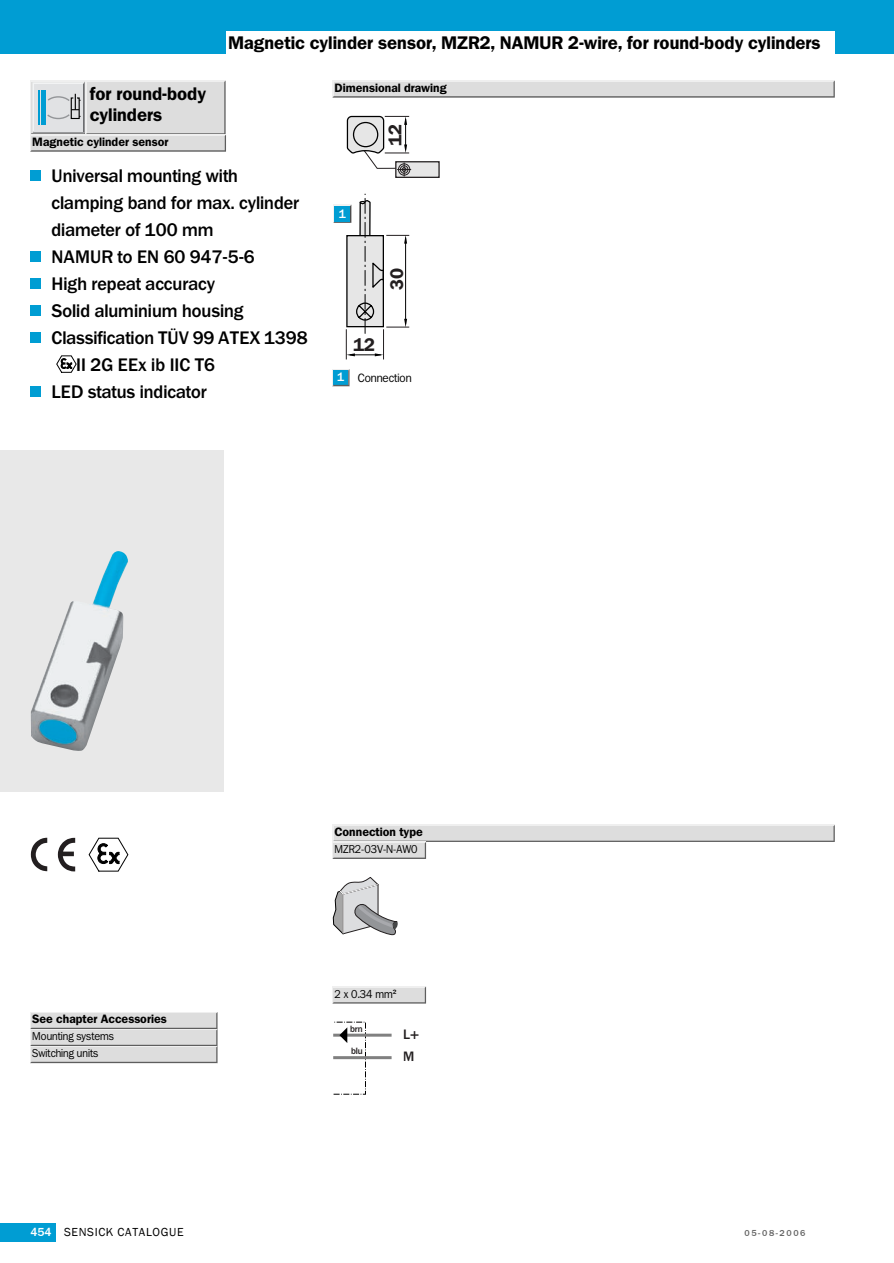
<style>
.page{position:relative;width:894px;height:1263px;background:#fff}
.page>*{position:absolute;margin:0;border:0;box-sizing:border-box;transform-origin:0 0}
.t1{font:500 18px "Franklin ITCBQ";color:#000}
.t2{font:600 18px/21px "Franklin ITCBQ";color:#000}
.t3{font:600 18px "Franklin ITCBQ";color:#231f20}
.t4{font:500 13.5px/22.2px "Franklin ITCBQ";color:#231f20}
.t5{font:600 12px "Franklin ITCBQ";color:#000}
.t6{font:12px "SICK Franklin";letter-spacing:.055em;color:#000}
.t7{font:12px "Franklin ITCBQ";letter-spacing:-.005em;color:#000;scale:.95 1}
.t8{font:500 12px "Franklin ITCBQ";color:#fff}
.t9{font:11.4px/17px "Franklin ITCBQ";color:#000;scale:.94 1}
.t10{font:500 9px "SICK Franklin";letter-spacing:.175em;color:#656565}
.t11{font:500 9px "Franklin ITCBQ";color:#231f20}
.s1{font-weight:500;color:#fff}
.s2{font-family:"Arial"}
</style>
<div class="page">
<div style="left:0;top:0;width:893px;height:54px;background:#009dd3"></div>
<div style="left:0;top:1223px;width:56px;height:18px;background:#009dd3"></div>
<div style="left:226px;top:32px;width:608px;height:25px;background:#fff"></div>
<svg style="left:30px;top:81px;width:196px;height:71px;background:#d3d6d8"></svg>
<div style="left:30px;top:170px;width:11px;height:11px;background:#009dd3"></div>
<div style="left:30px;top:251px;width:11px;height:11px;background:#009dd3"></div>
<div style="left:30px;top:278px;width:11px;height:11px;background:#009dd3"></div>
<div style="left:30px;top:305px;width:11px;height:11px;background:#009dd3"></div>
<div style="left:30px;top:332px;width:11px;height:11px;background:#009dd3"></div>
<div style="left:30px;top:386px;width:11px;height:11px;background:#009dd3"></div>
<div style="left:0;top:450px;width:224px;height:342px;background:#e8e8e8"></div>
<img style="left:31px;top:551px;width:97px;height:200px">
<svg style="left:31px;top:838px;width:44px;height:33px"></svg>
<svg style="left:89px;top:838px;width:39px;height:33px"></svg>
<svg style="left:332px;top:81px;width:502px;height:17px;background:#d4d4d4"></svg>
<div style="left:395px;top:161px;width:44px;height:17px;background:#e6e6e6;border:1px solid #231f20"></div>
<hr style="left:346px;top:329px;width:1px;height:30px;background:#231f20">
<hr style="left:383px;top:329px;width:1px;height:30px;background:#231f20">
<svg style="left:374px;top:353px;width:9px;height:3px"></svg>
<svg style="left:346px;top:353px;width:9px;height:3px"></svg>
<hr style="left:349px;top:354px;width:31px;height:1px;background:#000">
<svg style="left:346px;top:115px;width:64px;height:61px"></svg>
<hr style="left:405px;top:119px;width:1px;height:31px;background:#000">
<svg style="left:333px;top:194px;width:76px;height:139px"></svg>
<div style="left:334px;top:206px;width:15px;height:15px;background:#009dd3"></div>
<svg style="left:332px;top:369px;width:17px;height:17px"></svg>
<svg style="left:332px;top:825px;width:502px;height:34px"></svg>
<svg style="left:332px;top:877px;width:66px;height:59px"></svg>
<svg style="left:332px;top:986px;width:94px;height:17px;background:#d8d8d8"></svg>
<hr style="left:333px;top:1033px;width:58px;height:3px;background:#808080">
<hr style="left:333px;top:1056px;width:58px;height:3px;background:#808080">
<svg style="left:339px;top:1027px;width:8px;height:16px"></svg>
<svg style="left:30px;top:1012px;width:187px;height:51px;background:#d4d4d4"></svg>
<svg style="left:57px;top:356px;width:19px;height:16px"></svg>
<p class="t2" style="left:228px;top:34px;width:593px">Magnetic cylinder sensor, MZR2, NAMUR 2-wire, for round-body cylinders</p>
<p class="t2" style="left:90px;top:85px;width:118px">for round-body cylinders</p>
<p class="t5" style="left:32px;top:137px;width:137px">Magnetic cylinder sensor</p>
<p class="t1" style="left:51px;top:169px;width:188px">Universal mounting with</p>
<p class="t1" style="left:51px;top:196px;width:249px">clamping band for max. cylinder</p>
<p class="t1" style="left:51px;top:223px;width:163px">diameter of 100 mm</p>
<p class="t1" style="left:51px;top:250px;width:205px">NAMUR to EN 60 947-5-6</p>
<p class="t1" style="left:51px;top:277px;width:165px">High repeat accuracy</p>
<p class="t1" style="left:51px;top:304px;width:193px">Solid aluminium housing</p>
<p class="t1" style="left:51px;top:331px;width:257px">Classification TÜV 99 ATEX 1398</p>
<p class="t1" style="left:76px;top:358px;width:140px">II 2G EEx ib IIC T6</p>
<p class="t1" style="left:51px;top:385px;width:157px">LED status indicator</p>
<p class="t5" style="left:334px;top:83px;width:114px">Dimensional drawing</p>
<p class="t3" style="left:388px;top:146px;width:23px;rotate:-90deg">12</p>
<p class="t8" style="left:338px;top:209px;width:9px">1</p>
<p class="t3" style="left:390px;top:290px;width:23px;rotate:-90deg">30</p>
<p class="t3" style="left:353px;top:338px;width:23px">12</p>
<p class="t7" style="left:337px;top:373px;width:80px"><span class="s1">1</span> Connection</p>
<p class="t5" style="left:32px;top:1014px;width:136px">See chapter Accessories</p>
<p class="t9" style="left:32px;top:1029px;width:88px">Mounting systems<br>Switching units</p>
<p class="t5" style="left:334px;top:827px;width:90px">Connection type</p>
<p class="t9" style="left:334px;top:842px;width:90px">MZR2-03V-N-AW0</p>
<p class="t9" style="left:334px;top:986px;width:67px">2 x 0.34 mm<span class="s2">²</span></p>
<p class="t11" style="left:350px;top:1025px;width:14px">brn</p>
<p class="t11" style="left:351px;top:1048px;width:13px">blu</p>
<p class="t4" style="left:403px;top:1024px;width:18px">L+<br>M</p>
<p class="t6" style="left:30px;top:1225px;width:155px"><span class="s1">454</span> SENSICK CATALOGUE</p>
<p class="t10" style="left:744px;top:1227px;width:62px">05-08-2006</p>
</div>
